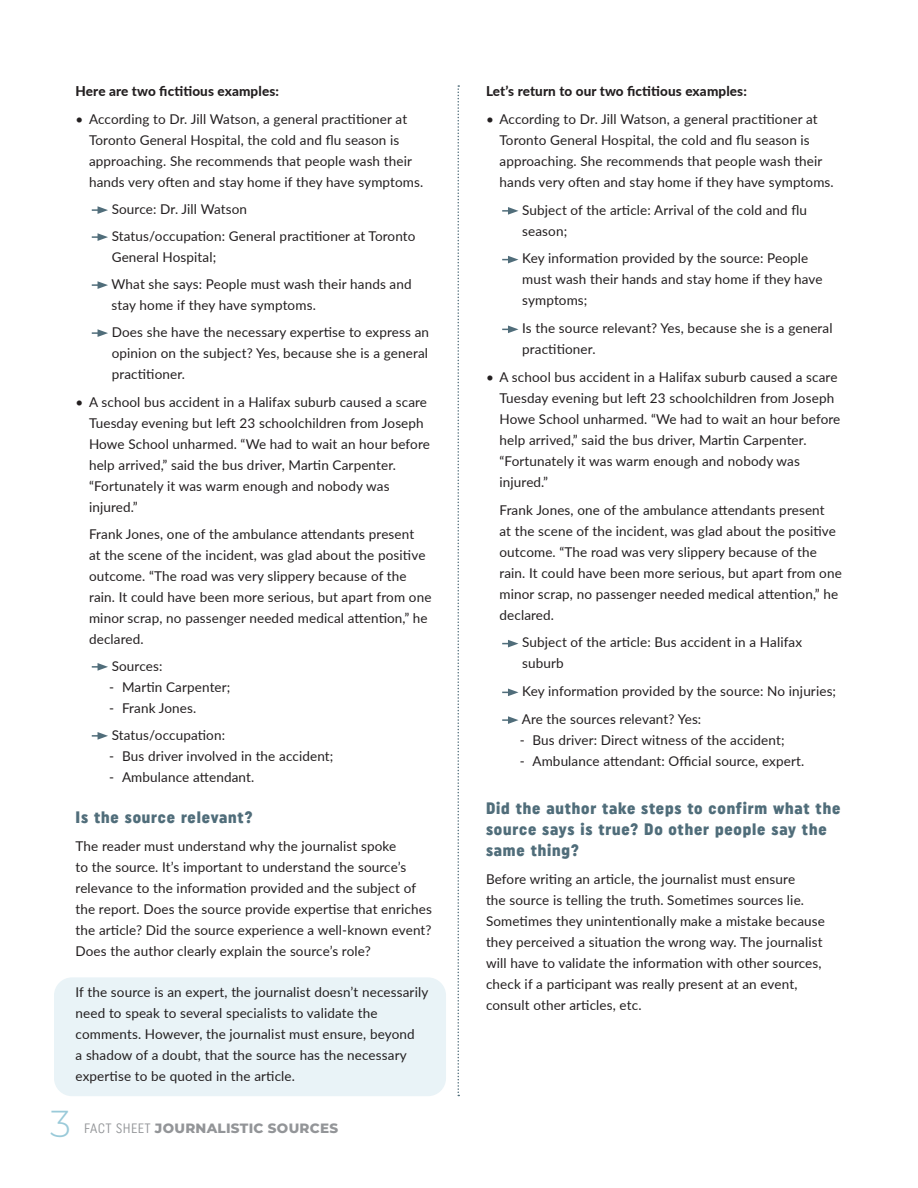
<style>
.page{position:relative;width:918px;height:1188px;background:#fff}
.page>*{position:absolute;margin:0;border:0;box-sizing:border-box;transform-origin:0 0}
.t1{font:300 37.5px "Montserrat";color:#9acad9}
.Sous-titre_gris{font:16.5px/21px "Uniform Condensed 3";letter-spacing:.05em;color:#506d7a}
.Texte_courant___sans{font:13.5px/21px "Lato";letter-spacing:.01em;color:#231f20}
.Texte_courant_bonne{font:13.5px/21px "Lato";letter-spacing:.01em;color:#231f20}
.Texte-courant___SB{font:13.5px/21px "Lato";letter-spacing:.01em;color:#231f20}
.Sous-titre_2___noir{font:800 13.5px "Lato";letter-spacing:.01em;color:#231f20}
.t2{font:800 13.5px "Montserrat";letter-spacing:.02em;color:#939598}
.s1{font-family:"Uniform Condensed 6";font-weight:400}
</style>
<div class="page">
<div style="left:54px;top:977px;width:392px;height:119px;background:#e9f3f7;border-radius:18px"></div>
<svg style="left:92px;top:206px;width:16px;height:8px"></svg>
<svg style="left:92px;top:233px;width:16px;height:8px"></svg>
<svg style="left:92px;top:281px;width:16px;height:8px"></svg>
<svg style="left:92px;top:329px;width:16px;height:8px"></svg>
<svg style="left:92px;top:663px;width:16px;height:8px"></svg>
<svg style="left:92px;top:732px;width:16px;height:8px"></svg>
<svg style="left:502px;top:207px;width:16px;height:8px"></svg>
<svg style="left:502px;top:256px;width:16px;height:7px"></svg>
<svg style="left:502px;top:326px;width:16px;height:7px"></svg>
<svg style="left:502px;top:640px;width:16px;height:7px"></svg>
<svg style="left:502px;top:689px;width:16px;height:7px"></svg>
<svg style="left:502px;top:716px;width:16px;height:8px"></svg>
<svg style="left:458px;top:85px;width:1px;height:1011px"></svg>
<p class="Sous-titre_2___noir" style="left:76px;top:81px;width:205px">Here are two fictitious examples:</p>
<p class="Texte_courant_bonne" style="left:89px;top:108px;width:336px;text-indent:-14px">• According to Dr. Jill Watson, a general practitioner at Toronto General Hospital, the cold and flu season is approaching. She recommends that people wash their hands very often and stay home if they have symptoms.</p>
<p class="Texte-courant___SB" style="left:112px;top:198px;width:137px">Source: Dr. Jill Watson</p>
<p class="Texte-courant___SB" style="left:112px;top:225px;width:305px">Status/occupation: General practitioner at Toronto<br>General Hospital;</p>
<p class="Texte-courant___SB" style="left:112px;top:273px;width:302px">What she says: People must wash their hands and stay home if they have symptoms.</p>
<p class="Texte-courant___SB" style="left:112px;top:321px;width:319px;text-align:justify">Does she have the necessary expertise to express an opinion on the subject? Yes, because she is a general practitioner.</p>
<p class="Texte_courant_bonne" style="left:89px;top:391px;width:342px;text-indent:-14px">• A school bus accident in a Halifax suburb caused a scare Tuesday evening but left 23 schoolchildren from Joseph Howe School unharmed. “We had to wait an hour before help arrived,” said the bus driver, Martin Carpenter. “Fortunately it was warm enough and nobody was injured.”</p>
<p class="Texte_courant___sans" style="left:89px;top:523px;width:344px">Frank Jones, one of the ambulance attendants present<br>at the scene of the incident, was glad about the positive outcome. “The road was very slippery because of the rain. It could have been more serious, but apart from one minor scrap, no passenger needed medical attention,” he declared.</p>
<p class="Texte-courant___SB" style="left:112px;top:655px;width:52px">Sources:</p>
<p class="Texte-courant___SB" style="left:109px;top:676px;width:123px">- Martin Carpenter;</p>
<p class="Texte-courant___SB" style="left:109px;top:697px;width:89px">- Frank Jones.</p>
<p class="Texte-courant___SB" style="left:112px;top:724px;width:115px">Status/occupation:</p>
<p class="Texte-courant___SB" style="left:109px;top:745px;width:226px">- Bus driver involved in the accident;</p>
<p class="Texte-courant___SB" style="left:109px;top:766px;width:146px">- Ambulance attendant.</p>
<p class="Sous-titre_gris" style="left:76px;top:806px;width:178px">Is the source relevant?</p>
<p class="Texte_courant___sans" style="left:76px;top:835px;width:358px">The reader must understand why the journalist spoke<br>to the source. It’s important to understand the source’s relevance to the information provided and the subject of the report. Does the source provide expertise that enriches the article? Did the source experience a well-known event?<br>Does the author clearly explain the source’s role?</p>
<p class="Texte_courant___sans" style="left:76px;top:981px;width:354px">If the source is an expert, the journalist doesn’t necessarily need to speak to several specialists to validate the comments. However, the journalist must ensure, beyond<br>a shadow of a doubt, that the source has the necessary expertise to be quoted in the article.</p>
<p class="t1" style="left:50px;top:1098px;width:22px">3</p>
<p class="t2" style="left:84px;top:1118px;width:255px"><span class="s1">FACT SHEET</span> JOURNALISTIC SOURCES</p>
<p class="Sous-titre_2___noir" style="left:486px;top:81px;width:262px">Let’s return to our two fictitious examples:</p>
<p class="Texte_courant_bonne" style="left:500px;top:108px;width:336px;text-indent:-14px">• According to Dr. Jill Watson, a general practitioner at Toronto General Hospital, the cold and flu season is approaching. She recommends that people wash their hands very often and stay home if they have symptoms.</p>
<p class="Texte-courant___SB" style="left:522px;top:199px;width:286px">Subject of the article: Arrival of the cold and flu season;</p>
<p class="Texte-courant___SB" style="left:522px;top:247px;width:302px">Key information provided by the source: People must wash their hands and stay home if they have symptoms;</p>
<p class="Texte-courant___SB" style="left:522px;top:317px;width:312px">Is the source relevant? Yes, because she is a general practitioner.</p>
<p class="Texte_courant_bonne" style="left:500px;top:366px;width:342px;text-indent:-14px">• A school bus accident in a Halifax suburb caused a scare Tuesday evening but left 23 schoolchildren from Joseph Howe School unharmed. “We had to wait an hour before help arrived,” said the bus driver, Martin Carpenter. “Fortunately it was warm enough and nobody was injured.”</p>
<p class="Texte_courant___sans" style="left:500px;top:499px;width:344px">Frank Jones, one of the ambulance attendants present<br>at the scene of the incident, was glad about the positive outcome. “The road was very slippery because of the rain. It could have been more serious, but apart from one minor scrap, no passenger needed medical attention,” he declared.</p>
<p class="Texte-courant___SB" style="left:522px;top:631px;width:281px">Subject of the article: Bus accident in a Halifax suburb</p>
<p class="Texte-courant___SB" style="left:522px;top:680px;width:315px">Key information provided by the source: No injuries;</p>
<p class="Texte-courant___SB" style="left:522px;top:708px;width:181px">Are the sources relevant? Yes:</p>
<p class="Texte-courant___SB" style="left:520px;top:729px;width:266px">- Bus driver: Direct witness of the accident;</p>
<p class="Texte-courant___SB" style="left:520px;top:750px;width:286px">- Ambulance attendant: Official source, expert.</p>
<p class="Sous-titre_gris" style="left:486px;top:797px;width:356px">Did the author take steps to confirm what the source says is true? Do other people say the same thing?</p>
<p class="Texte_courant___sans" style="left:486px;top:868px;width:341px">Before writing an article, the journalist must ensure<br>the source is telling the truth. Sometimes sources lie.<br>Sometimes they unintentionally make a mistake because they perceived a situation the wrong way. The journalist will have to validate the information with other sources, check if a participant was really present at an event, consult other articles, etc.</p>
</div>
